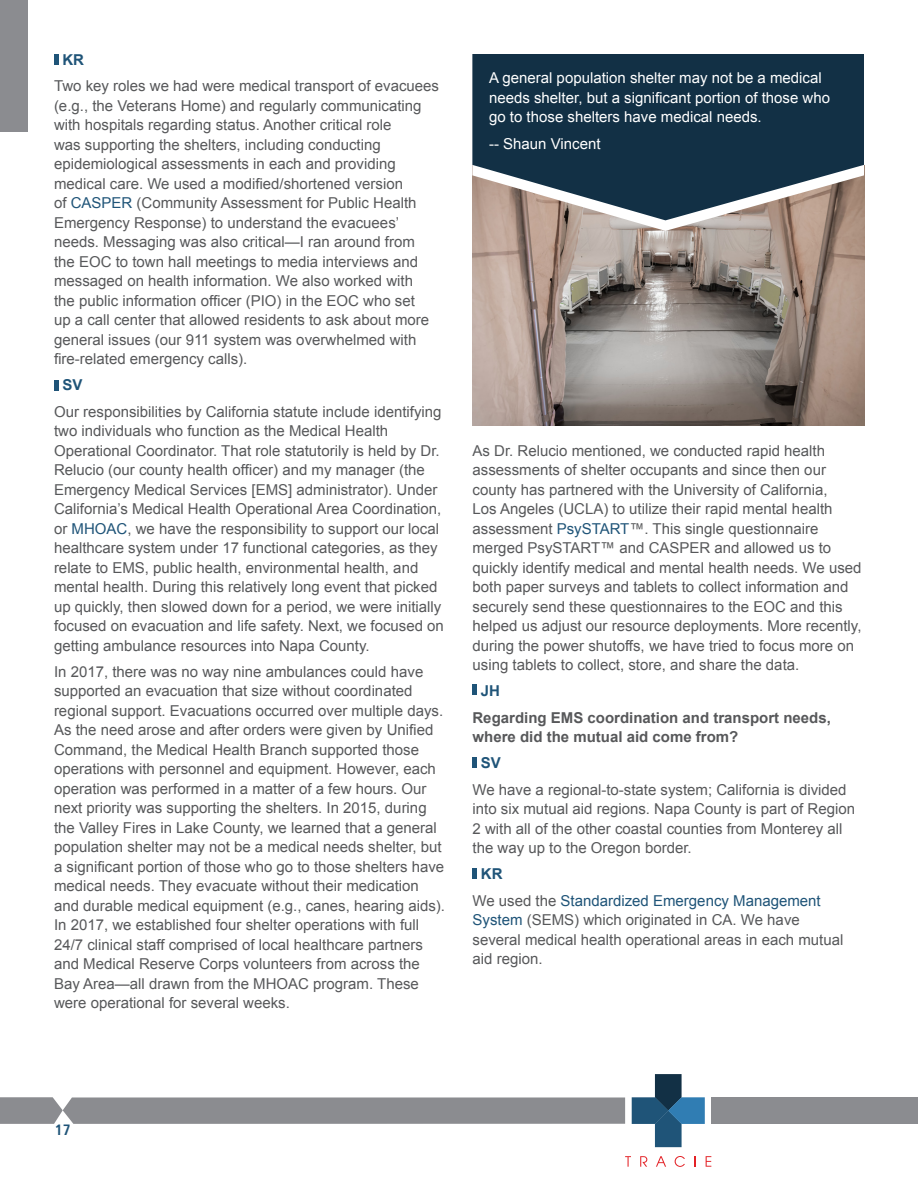
<style>
.page{position:relative;width:918px;height:1188px;background:#fff}
.page>*{position:absolute;margin:0;border:0;box-sizing:border-box;transform-origin:0 0}
.t1{font:15px/19.5px "Arial";color:#57585a}
.t2{font:15px/19.5px "Arial";color:#fff}
.t3{font:700 15px/19.5px "Arial";color:#57585a}
.t4{font:700 15px "Arial";color:#1f5478}
.t5{font:700 condensed 15px "Frutiger";color:#1f5478}
.s1{color:#1f5478}
</style>
<div class="page">
<svg style="left:632px;top:1074px;width:73px;height:73px"></svg>
<svg style="left:625px;top:1156px;width:6px;height:11px"></svg>
<svg style="left:640px;top:1156px;width:7px;height:11px"></svg>
<svg style="left:656px;top:1156px;width:10px;height:11px"></svg>
<svg style="left:675px;top:1156px;width:10px;height:11px"></svg>
<svg style="left:706px;top:1156px;width:5px;height:11px"></svg>
<div style="left:0;top:0;width:28px;height:131px;background:#8b8c90"></div>
<svg style="left:0;top:1097px;width:625px;height:27px;background:#8f9094"></svg>
<div style="left:711px;top:1097px;width:207px;height:27px;background:#8b8c90"></div>
<img style="left:472px;top:231px;width:392px;height:195px">
<svg style="left:472px;top:220px;width:392px;height:11px;background:#b8a69d"></svg>
<svg style="left:472px;top:54px;width:392px;height:166px;background:#314757"></svg>
<hr style="left:54px;top:54px;width:4px;height:10px;background:#1f5478">
<hr style="left:54px;top:380px;width:4px;height:11px;background:#1f5478">
<div style="left:472px;top:685px;width:5px;height:10px;background:#1f5478"></div>
<div style="left:472px;top:757px;width:5px;height:11px;background:#1f5478"></div>
<div style="left:472px;top:868px;width:5px;height:11px;background:#1f5478"></div>
<p class="t4" style="left:62px;top:50px;width:23px">KR</p>
<p class="t1" style="left:54px;top:76px;width:387px">Two key roles we had were medical transport of evacuees (e.g., the Veterans Home) and regularly communicating with hospitals regarding status. Another critical role<br>was supporting the shelters, including conducting epidemiological assessments in each and providing medical care. We used a modified/shortened version<br>of <span class="s1">CASPER</span> (Community Assessment for Public Health Emergency Response) to understand the evacuees’ needs. Messaging was also critical—I ran around from the EOC to town hall meetings to media interviews and messaged on health information. We also worked with<br>the public information officer (PIO) in the EOC who set<br>up a call center that allowed residents to ask about more general issues (our 911 system was overwhelmed with fire-related emergency calls).</p>
<p class="t4" style="left:62px;top:375px;width:22px">SV</p>
<p class="t1" style="left:54px;top:402px;width:391px">Our responsibilities by California statute include identifying two individuals who function as the Medical Health Operational Coordinator. That role statutorily is held by Dr.<br>Relucio (our county health officer) and my manager (the Emergency Medical Services [EMS] administrator). Under California’s Medical Health Operational Area Coordination, or <span class="s1">MHOAC</span>, we have the responsibility to support our local healthcare system under 17 functional categories, as they relate to EMS, public health, environmental health, and mental health. During this relatively long event that picked up quickly, then slowed down for a period, we were initially focused on evacuation and life safety. Next, we focused on getting ambulance resources into Napa County.</p>
<p class="t1" style="left:54px;top:662px;width:393px">In 2017, there was no way nine ambulances could have supported an evacuation that size without coordinated regional support. Evacuations occurred over multiple days.<br>As the need arose and after orders were given by Unified Command, the Medical Health Branch supported those operations with personnel and equipment. However, each operation was performed in a matter of a few hours. Our next priority was supporting the shelters. In 2015, during the Valley Fires in Lake County, we learned that a general population shelter may not be a medical needs shelter, but a significant portion of those who go to those shelters have medical needs. They evacuate without their medication and durable medical equipment (e.g., canes, hearing aids).<br>In 2017, we established four shelter operations with full 24/7 clinical staff comprised of local healthcare partners and Medical Reserve Corps volunteers from across the Bay Area—all drawn from the MHOAC program. These were operational for several weeks.</p>
<p class="t2" style="left:489px;top:68px;width:343px">A general population shelter may not be a medical needs shelter, but a significant portion of those who go to those shelters have medical needs.</p>
<p class="t2" style="left:489px;top:134px;width:113px">-- Shaun Vincent</p>
<p class="t1" style="left:472px;top:441px;width:391px">As Dr. Relucio mentioned, we conducted rapid health assessments of shelter occupants and since then our county has partnered with the University of California,<br>Los Angeles (UCLA) to utilize their rapid mental health assessment <span class="s1">PsySTART</span>™. This single questionnaire merged PsySTART™ and CASPER and allowed us to quickly identify medical and mental health needs. We used both paper surveys and tablets to collect information and securely send these questionnaires to the EOC and this helped us adjust our resource deployments. More recently, during the power shutoffs, we have tried to focus more on using tablets to collect, store, and share the data.</p>
<p class="t4" style="left:481px;top:681px;width:21px">JH</p>
<p class="t3" style="left:472px;top:708px;width:360px">Regarding EMS coordination and transport needs, where did the mutual aid come from?</p>
<p class="t4" style="left:481px;top:753px;width:22px">SV</p>
<p class="t1" style="left:472px;top:780px;width:384px">We have a regional-to-state system; California is divided into six mutual aid regions. Napa County is part of Region 2 with all of the other coastal counties from Monterey all the way up to the Oregon border.</p>
<p class="t4" style="left:481px;top:864px;width:23px">KR</p>
<p class="t1" style="left:472px;top:891px;width:372px">We used the <span class="s1">Standardized Emergency Management System</span> (SEMS) which originated in CA. We have several medical health operational areas in each mutual aid region.</p>
<p class="t5" style="left:55px;top:1121px;width:17px">17</p>
</div>
